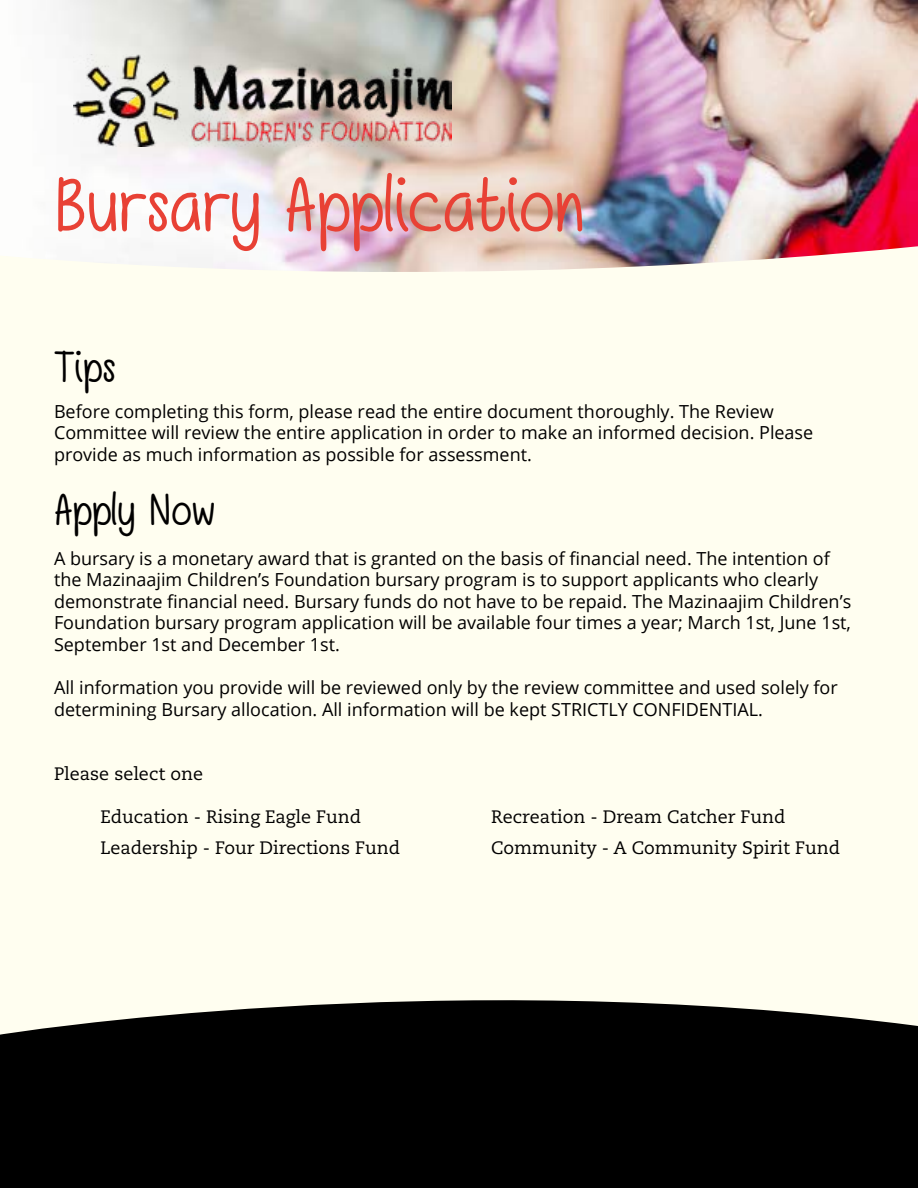
<style>
.page{position:relative;width:918px;height:1188px;background:#fff}
.page>*{position:absolute;margin:0;border:0;box-sizing:border-box;transform-origin:0 0}
.t1{font:78px "Girls Have Many Secrets";color:#e84135}
.t2{font:45px "Girls Have Many Secrets";color:#000}
.t3{font:18px/21.6px "Open Sans";color:#000}
.t4{font:18px/31.5px "Caecilia LT Pro 55 Roman";color:#000}
</style>
<div class="page">
<div style="left:0;top:1px;width:917px;height:1187px;background:#fffef0"></div>
<img style="left:0;top:0;width:918px;height:274px">
<img style="left:74px;top:54px;width:377px;height:92px">
<svg style="left:0;top:963px;width:918px;height:225px;fill:#000"></svg>
<h1 class="t1" style="left:54px;top:160px;width:532px">Bursary Application</h1>
<h2 class="t2" style="left:54px;top:340px;width:63px">Tips</h2>
<p class="t3" style="left:54px;top:401px;width:761px">Before completing this form, please read the entire document thoroughly. The Review<br>Committee will review the entire application in order to make an informed decision. Please provide as much information as possible for assessment.</p>
<h2 class="t2" style="left:54px;top:484px;width:163px">Apply Now</h2>
<p class="t3" style="left:54px;top:547px;width:799px">A bursary is a monetary award that is granted on the basis of financial need. The intention of the Mazinaajim Children’s Foundation bursary program is to support applicants who clearly demonstrate financial need. Bursary funds do not have to be repaid. The Mazinaajim Children’s Foundation bursary program application will be available four times a year; March 1st, June 1st, September 1st and December 1st.</p>
<p class="t3" style="left:54px;top:676px;width:785px">All information you provide will be reviewed only by the review committee and used solely for determining Bursary allocation. All information will be kept STRICTLY CONFIDENTIAL.</p>
<p class="t4" style="left:54px;top:757px;width:151px">Please select one</p>
<p class="t4" style="left:100px;top:800px;width:301px">Education - Rising Eagle Fund<br>Leadership - Four Directions Fund</p>
<p class="t4" style="left:491px;top:800px;width:350px">Recreation - Dream Catcher Fund<br>Community - A Community Spirit Fund</p>
</div>
